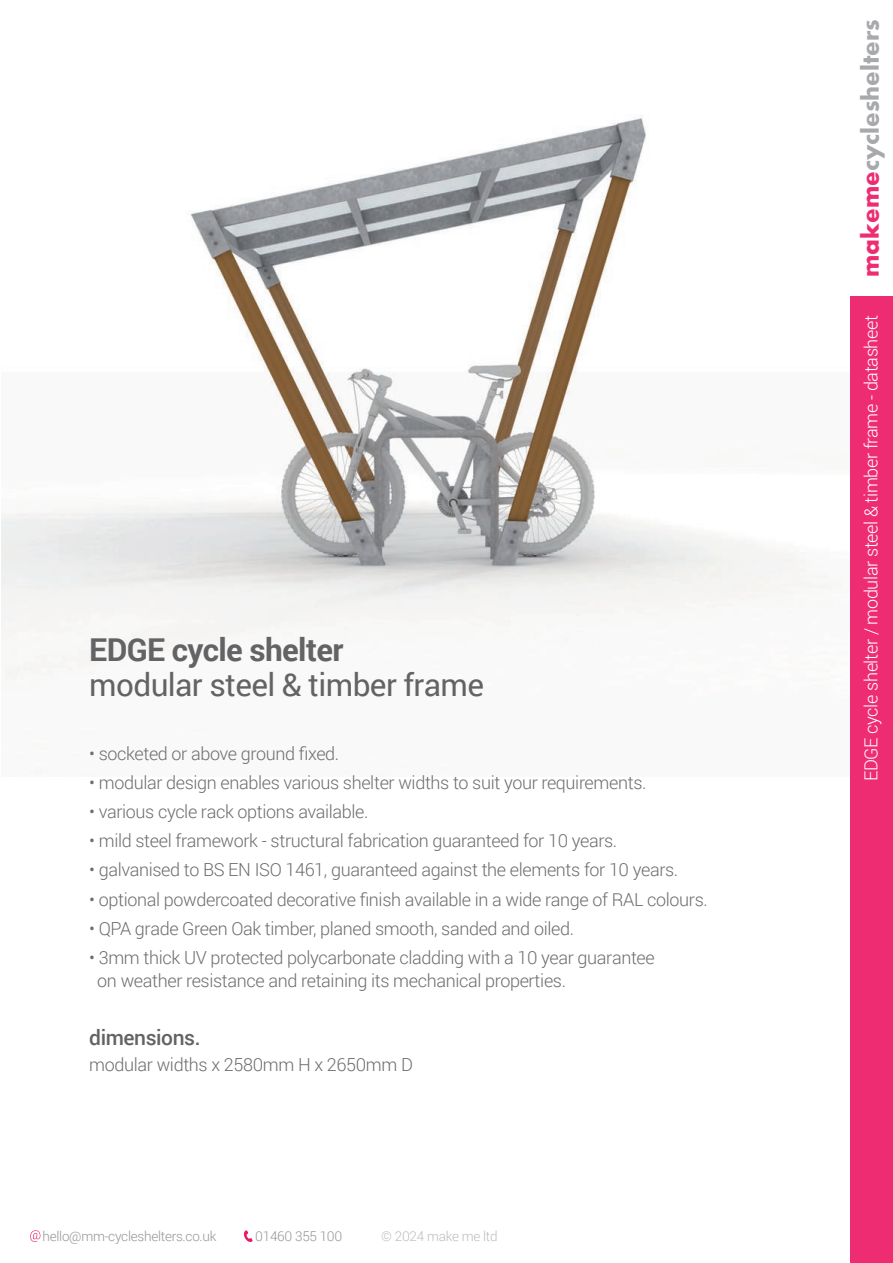
<style>
.page{position:relative;width:893px;height:1263px;background:#fff}
.page>*{position:absolute;margin:0;border:0;box-sizing:border-box;transform-origin:0 0}
.t1{font:31.5px "Roboto";letter-spacing:-.02em;color:#636366}
.t2{font:700 31.5px "Roboto";letter-spacing:-.02em;color:#636366}
.t3{font:700 25.5px "Aharoni";color:#a8a9ad}
.t4{font:500 21px "Roboto";letter-spacing:-.02em;color:#636366}
.t5{font:300 18px/23.7px "Roboto";letter-spacing:-.02em;color:#6c6d70}
.t6{font:300 18px "Roboto";letter-spacing:-.02em;color:#fff}
.t7{font:300 13.5px "Roboto";letter-spacing:-.02em;color:#939598}
.t8{font:300 13.5px "Roboto";letter-spacing:-.02em;color:#bcbdc0}
.s1{color:#ee2c71}
</style>
<div class="page">
<img style="left:1px;top:116px;width:883px;height:655px">
<div style="left:850px;top:297px;width:43px;height:966px;background:#ee2c71"></div>
<svg style="left:30px;top:1230px;width:10px;height:12px"></svg>
<svg style="left:244px;top:1230px;width:9px;height:12px"></svg>
<h1 class="t2" style="left:89px;top:627px;width:256px">EDGE cycle shelter</h1>
<h1 class="t1" style="left:89px;top:662px;width:396px">modular steel &amp; timber frame</h1>
<p class="t5" style="left:89px;top:741px;width:251px">• socketed or above ground fixed.</p>
<p class="t5" style="left:89px;top:770px;width:559px">• modular design enables various shelter widths to suit your requirements.</p>
<p class="t5" style="left:89px;top:799px;width:281px">• various cycle rack options available.</p>
<p class="t5" style="left:89px;top:828px;width:529px">• mild steel framework - structural fabrication guaranteed for 10 years.</p>
<p class="t5" style="left:89px;top:857px;width:590px">• galvanised to BS EN ISO 1461, guaranteed against the elements for 10 years.</p>
<p class="t5" style="left:89px;top:887px;width:620px">• optional powdercoated decorative finish available in a wide range of RAL colours.</p>
<p class="t5" style="left:89px;top:916px;width:486px">• QPA grade Green Oak timber, planed smooth, sanded and oiled.</p>
<p class="t5" style="left:97px;top:945px;width:559px;text-indent:-8px">• 3mm thick UV protected polycarbonate cladding with a 10 year guarantee on weather resistance and retaining its mechanical properties.</p>
<p class="t4" style="left:89px;top:1023px;width:113px">dimensions.</p>
<p class="t5" style="left:89px;top:1052px;width:325px">modular widths x 2580mm H x 2650mm D</p>
<p class="t7" style="left:43px;top:1227px;width:175px">hello@mm-cycleshelters.co.uk</p>
<p class="t7" style="left:255px;top:1227px;width:89px">01460 355 100</p>
<p class="t8" style="left:381px;top:1227px;width:118px">© 2024 make me ltd</p>
<h2 class="t3" style="left:860px;top:277px;width:259px;rotate:-90deg"><span class="s1">makeme</span>cycleshelters</h2>
<p class="t6" style="left:858px;top:781px;width:468px;rotate:-90deg">EDGE cycle shelter / modular steel &amp; timber frame - datasheet</p>
</div>
